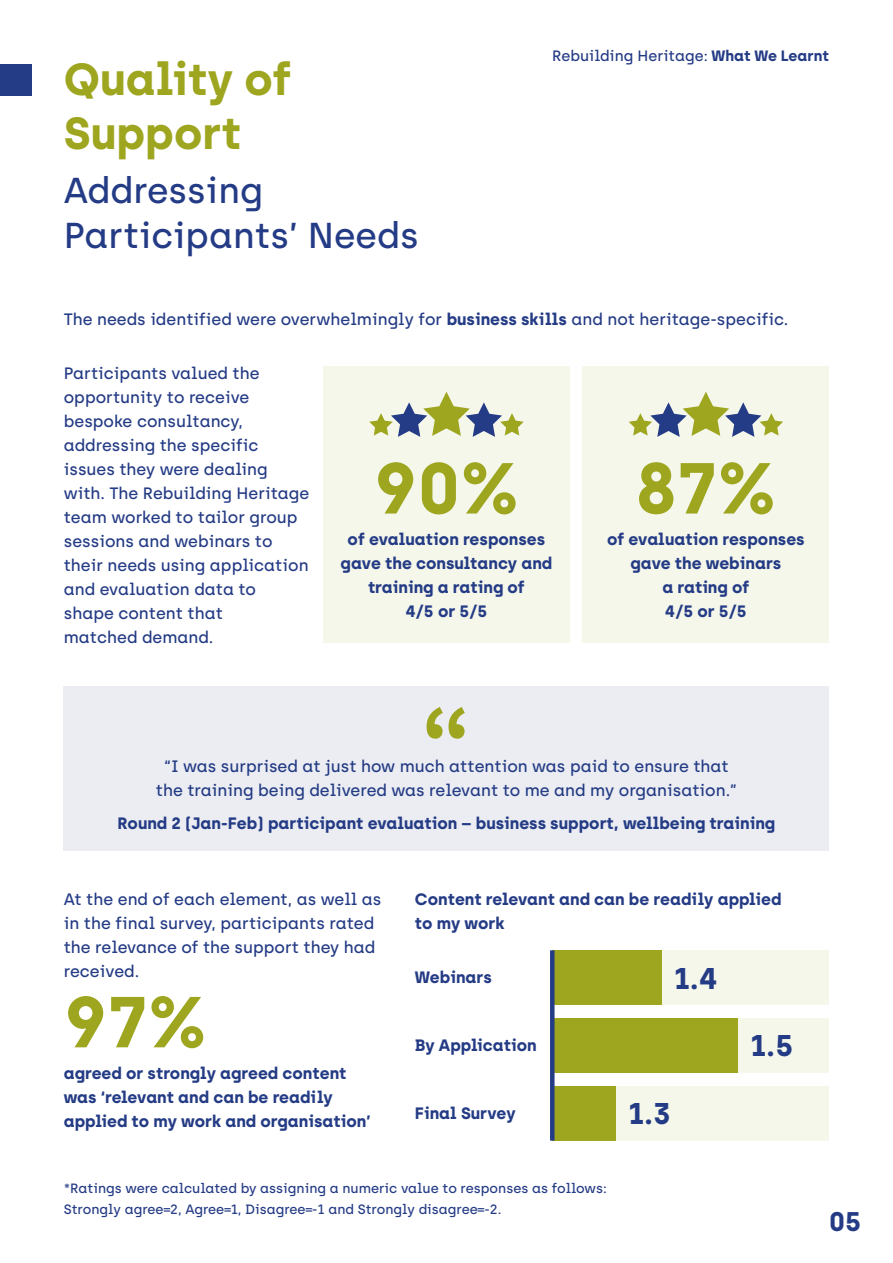
<style>
.page{position:relative;width:893px;height:1263px;background:#fff}
.page>*{position:absolute;margin:0;border:0;box-sizing:border-box;transform-origin:0 0}
.t1{font:700 90px "Source Sans Pro";color:#9ea61f}
.t2{font:700 72px "Archia";color:#9ea61f}
.t3{font:700 45px/54px "Archia";color:#9ea61f}
.t4{font:500 36px/45px "Archia";color:#243b85}
.t5{font:700 30px "Archia";color:#243b85}
.t6{font:700 27px "Archia";color:#243b85}
.t7{font:500 16.5px/24px "Archia";color:#243b85}
.t8{font:700 16.5px/24px "Archia";color:#243b85;text-align:center}
.t9{font:500 15px "Archia";color:#243b85}
.t10{font:500 13.5px/21px "Archia";color:#243b85}
.s1{font-weight:700}
</style>
<div class="page">
<div style="left:552px;top:950px;width:277px;height:55px;background:#f5f7eb"></div>
<div style="left:552px;top:1086px;width:277px;height:54px;background:#f5f7eb"></div>
<div style="left:552px;top:1018px;width:277px;height:55px;background:#f5f7eb"></div>
<div style="left:552px;top:950px;width:110px;height:55px;background:#9ea61f"></div>
<div style="left:552px;top:1086px;width:64px;height:54px;background:#9ea61f"></div>
<div style="left:552px;top:1018px;width:186px;height:55px;background:#9ea61f"></div>
<div style="left:583px;top:366px;width:246px;height:277px;background:#f5f7eb"></div>
<div style="left:323px;top:366px;width:247px;height:277px;background:#f5f7eb"></div>
<svg style="left:629px;top:392px;width:154px;height:45px"></svg>
<svg style="left:369px;top:392px;width:155px;height:45px"></svg>
<div style="left:64px;top:686px;width:765px;height:164px;background:#ebedf2"></div>
<hr style="left:550px;top:950px;width:4px;height:190px;background:#243b85">
<div style="left:0;top:64px;width:32px;height:32px;background:#243b85"></div>
<h3 class="t3" style="left:64px;top:52px;width:230px">Quality of<br>Support</h3>
<h3 class="t4" style="left:64px;top:168px;width:357px">Addressing<br>Participants’ Needs</h3>
<p class="t9" style="left:552px;top:47px;width:278px">Rebuilding Heritage: <span class="s1">What We Learnt</span></p>
<p class="t7" style="left:64px;top:307px;width:726px">The needs identified were overwhelmingly for <span class="s1">business skills</span> and not heritage-specific.</p>
<p class="t7" style="left:64px;top:361px;width:247px">Participants valued the opportunity to receive bespoke consultancy, addressing the specific issues they were dealing with. The Rebuilding Heritage team worked to tailor group sessions and webinars to their needs using application and evaluation data to shape content that<br>matched demand.</p>
<h2 class="t2" style="left:374px;top:444px;width:147px">90%</h2>
<h2 class="t2" style="left:635px;top:444px;width:142px">87%</h2>
<p class="t8" style="left:607px;top:527px;width:199px">of evaluation responses gave the webinars<br>a rating of<br>4/5 or 5/5</p>
<p class="t8" style="left:341px;top:527px;width:213px">of evaluation responses gave the consultancy and training a rating of<br>4/5 or 5/5</p>
<h1 class="t1" style="left:422px;top:677px;width:51px">“</h1>
<p class="t7" style="left:164px;top:754px;width:566px">“I was surprised at just how much attention was paid to ensure that</p>
<p class="t7" style="left:156px;top:778px;width:583px">the training being delivered was relevant to me and my organisation.”</p>
<p class="t8" style="left:118px;top:811px;width:659px">Round 2 (Jan-Feb) participant evaluation – business support, wellbeing training</p>
<p class="t7" style="left:64px;top:887px;width:319px">At the end of each element, as well as in the final survey, participants rated the relevance of the support they had received.</p>
<h2 class="t2" style="left:64px;top:977px;width:145px">97%</h2>
<p class="t8" style="left:64px;top:1060px;width:308px;text-align:left">agreed or strongly agreed content was ‘relevant and can be readily applied to my work and organisation’</p>
<p class="t8" style="left:415px;top:887px;width:368px;text-align:left">Content relevant and can be readily applied to my work</p>
<p class="t8" style="left:415px;top:965px;width:79px">Webinars</p>
<h3 class="t5" style="left:674px;top:960px;width:45px">1.4</h3>
<p class="t8" style="left:415px;top:1033px;width:123px">By Application</p>
<p class="t8" style="left:415px;top:1100px;width:102px">Final Survey</p>
<h3 class="t5" style="left:629px;top:1095px;width:44px">1.3</h3>
<h3 class="t5" style="left:751px;top:1027px;width:44px">1.5</h3>
<p class="t10" style="left:64px;top:1178px;width:545px">*Ratings were calculated by assigning a numeric value to responses as follows:<br>Strongly agree=2, Agree=1, Disagree=-1 and Strongly disagree=-2.</p>
<h3 class="t6" style="left:829px;top:1205px;width:34px">05</h3>
</div>
